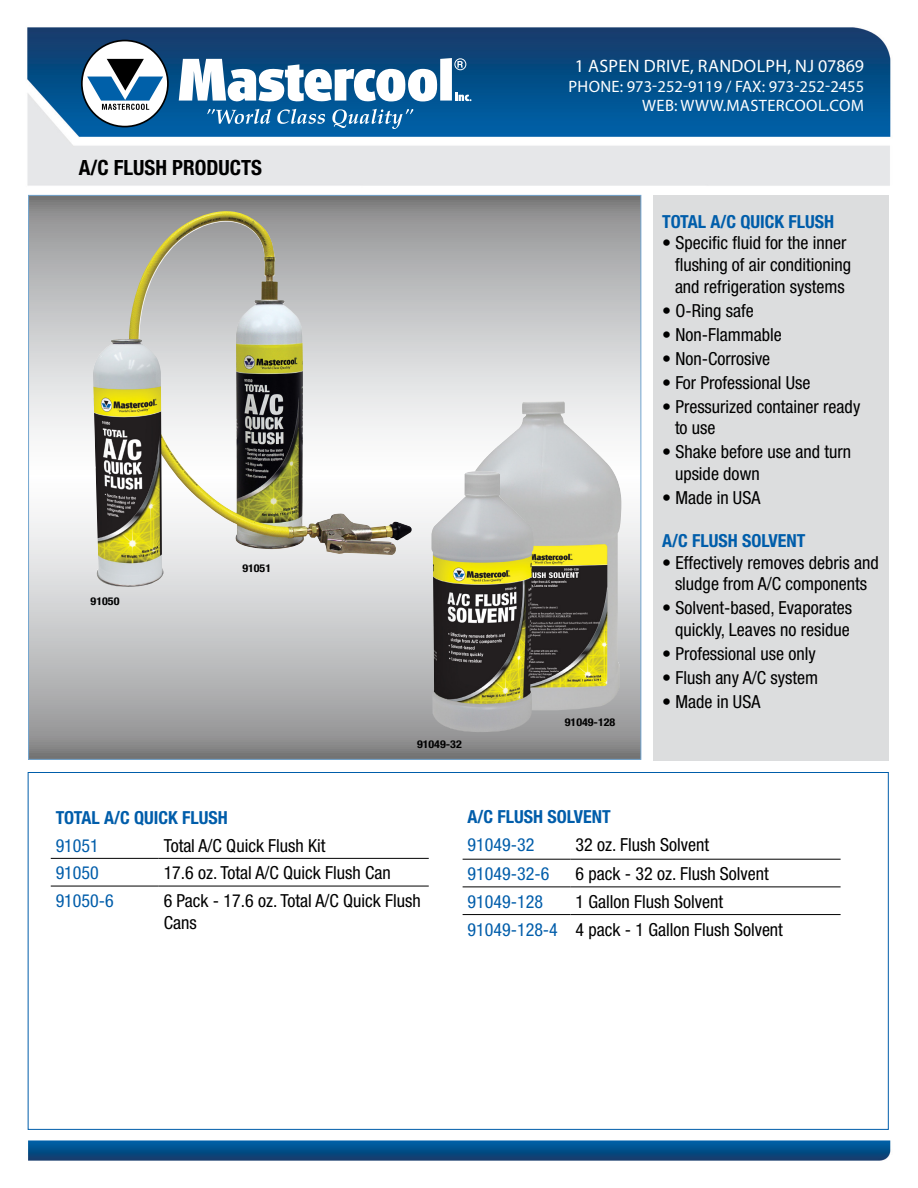
<style>
.page{position:relative;width:918px;height:1188px;background:#fff}
.page>*{position:absolute;margin:0;border:0;box-sizing:border-box;transform-origin:0 0}
.t1{font:700 condensed 21px "Helvetica Neue";color:#000}
.t2{font:condensed 18px/21.6px "Helvetica Neue";color:#000}
.t3{font:700 condensed 18px "Helvetica Neue";color:#005daa}
.t4{font:condensed 18px "Helvetica Neue";color:#005daa}
.t5{font:18px "Myriad Pro";letter-spacing:.02em;color:#fff}
.t6{font:16.5px/19.8px "Myriad Pro";letter-spacing:.005em;color:#fff;text-align:right}
.t7{font:700 condensed 10.8px "Helvetica Neue";color:#000;scale:1.11 1}
.s1{color:#005daa}
</style>
<div class="page">
<img style="left:27px;top:27px;width:864px;height:1134px">
<div style="left:653px;top:195px;width:235px;height:565px;background:#dcddde"></div>
<svg style="left:30px;top:197px;width:609px;height:561px;background:#bdbebf"></svg>
<div style="left:82px;top:41px;width:86px;height:86px;background:#fff;border-radius:50%"></div>
<div style="left:81px;top:40px;width:88px;height:87px;border:2px solid #000;border-radius:50%"></div>
<svg style="left:87px;top:59px;width:76px;height:51px"></svg>
<svg style="left:207px;top:109px;width:64px;height:15px"></svg>
<svg style="left:277px;top:109px;width:48px;height:15px"></svg>
<svg style="left:332px;top:109px;width:81px;height:20px;background:#3880b4"></svg>
<svg style="left:179px;top:58px;width:293px;height:45px"></svg>
<div style="left:454px;top:58px;width:12px;height:12px;border:1px solid #fff;border-radius:50%"></div>
<hr style="left:51px;top:858px;width:108px;height:1px;background:#000">
<hr style="left:159px;top:858px;width:270px;height:1px;background:#000">
<hr style="left:51px;top:886px;width:108px;height:1px;background:#000">
<hr style="left:159px;top:886px;width:270px;height:1px;background:#000">
<hr style="left:463px;top:859px;width:108px;height:1px;background:#000">
<hr style="left:571px;top:859px;width:270px;height:1px;background:#000">
<hr style="left:463px;top:887px;width:108px;height:1px;background:#000">
<hr style="left:571px;top:887px;width:270px;height:1px;background:#000">
<hr style="left:463px;top:914px;width:108px;height:1px;background:#000">
<hr style="left:571px;top:914px;width:270px;height:1px;background:#000">
<img style="left:466px;top:401px;width:155px;height:309px">
<img style="left:431px;top:471px;width:102px;height:261px">
<img style="left:129px;top:211px;width:283px;height:344px">
<img style="left:93px;top:339px;width:71px;height:250px">
<p class="t1" style="left:79px;top:155px;width:185px">A/C FLUSH PRODUCTS</p>
<p class="t7" style="left:91px;top:594px;width:27px">91050</p>
<p class="t7" style="left:242px;top:561px;width:27px">91051</p>
<p class="t7" style="left:417px;top:738px;width:42px">91049-32</p>
<p class="t5" style="left:575px;top:55px;width:291px">1 ASPEN DRIVE, RANDOLPH, NJ 07869</p>
<p class="t6" style="left:568px;top:76px;width:297px">PHONE: 973-252-9119 / FAX: 973-252-2455<br>WEB: WWW.MASTERCOOL.COM</p>
<p class="t7" style="left:565px;top:716px;width:47px">91049-128</p>
<p class="t3" style="left:662px;top:211px;width:174px">TOTAL A/C QUICK FLUSH</p>
<p class="t2" style="left:675px;top:232px;width:178px;text-indent:-13px">• Specific fluid for the inner flushing of air conditioning and refrigeration systems</p>
<p class="t2" style="left:662px;top:299px;width:93px">• O-Ring safe</p>
<p class="t2" style="left:662px;top:323px;width:121px">• Non-Flammable</p>
<p class="t2" style="left:662px;top:347px;width:110px">• Non-Corrosive</p>
<p class="t2" style="left:662px;top:371px;width:150px">• For Professional Use</p>
<p class="t2" style="left:675px;top:395px;width:187px;text-indent:-13px">• Pressurized container ready to use</p>
<p class="t2" style="left:675px;top:441px;width:178px;text-indent:-13px">• Shake before use and turn upside down</p>
<p class="t2" style="left:662px;top:486px;width:100px">• Made in USA</p>
<p class="t3" style="left:662px;top:530px;width:145px">A/C FLUSH SOLVENT</p>
<p class="t2" style="left:662px;top:551px;width:218px;text-align:center">• Effectively removes debris and sludge from A/C components</p>
<p class="t2" style="left:662px;top:597px;width:192px;text-align:center">• Solvent-based, Evaporates quickly, Leaves no residue</p>
<p class="t2" style="left:662px;top:642px;width:155px">• Professional use only</p>
<p class="t2" style="left:662px;top:666px;width:158px">• Flush any A/C system</p>
<p class="t2" style="left:662px;top:690px;width:100px">• Made in USA</p>
<p class="t3" style="left:56px;top:807px;width:174px">TOTAL A/C QUICK FLUSH</p>
<p class="t4" style="left:56px;top:835px;width:45px">91051</p>
<p class="t2" style="left:164px;top:834px;width:163px">Total A/C Quick Flush Kit</p>
<p class="t4" style="left:56px;top:863px;width:45px">91050</p>
<p class="t2" style="left:164px;top:862px;width:229px">17.6 oz. Total A/C Quick Flush Can</p>
<p class="t4" style="left:56px;top:890px;width:60px">91050-6</p>
<p class="t2" style="left:164px;top:890px;width:259px">6 Pack - 17.6 oz. Total A/C Quick Flush<br>Cans</p>
<p class="t3" style="left:468px;top:806px;width:145px">A/C FLUSH SOLVENT</p>
<p class="t4" style="left:468px;top:834px;width:68px">91049-32</p>
<p class="t2" style="left:576px;top:834px;width:135px">32 oz. Flush Solvent</p>
<p class="t4" style="left:468px;top:863px;width:83px">91049-32-6</p>
<p class="t2" style="left:576px;top:863px;width:195px">6 pack - 32 oz. Flush Solvent</p>
<p class="t4" style="left:468px;top:891px;width:77px">91049-128</p>
<p class="t2" style="left:468px;top:887px;width:317px;line-height:27.8px;text-indent:108px">1 Gallon Flush Solvent<br><span class="s1">91049-128-4</span> 4 pack - 1 Gallon Flush Solvent</p>
</div>
